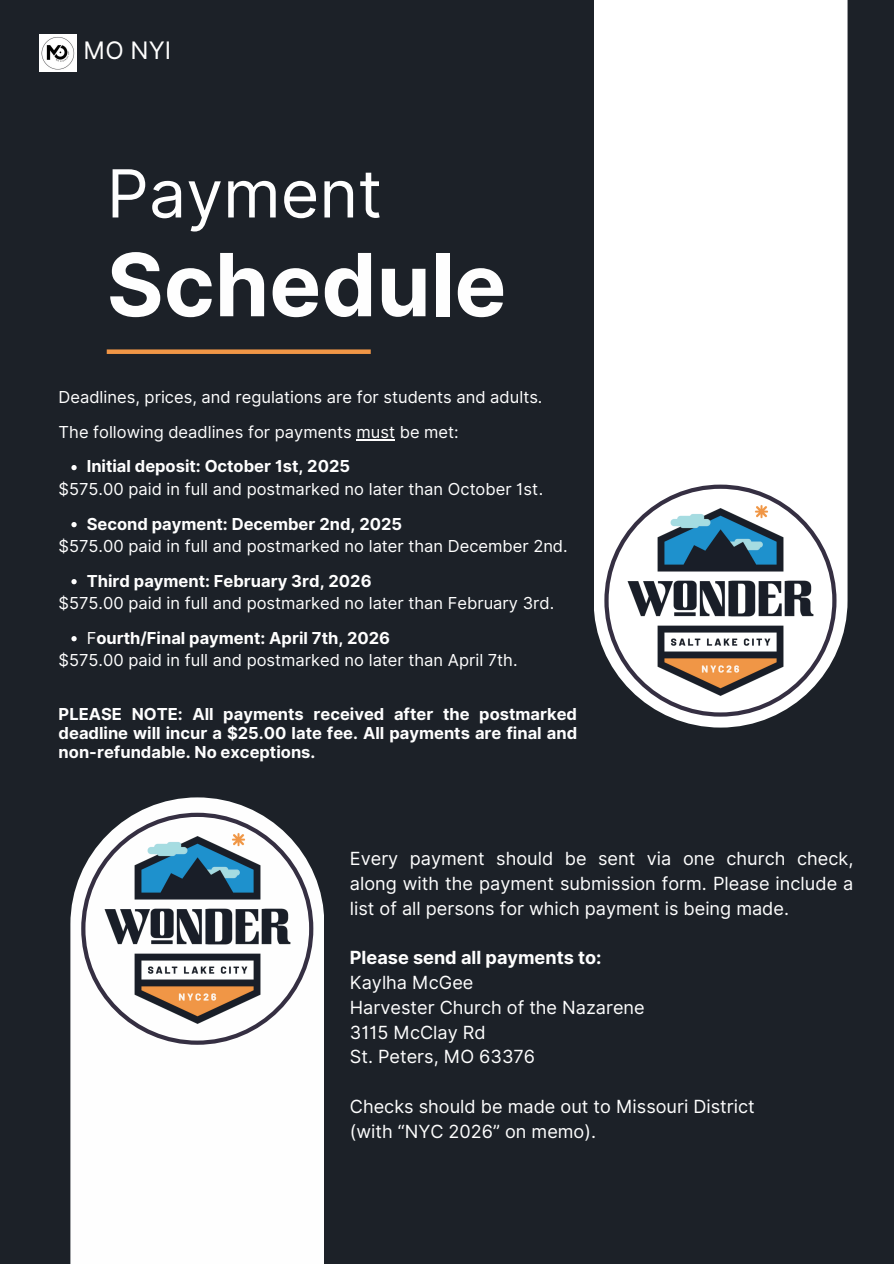
<style>
.page{position:relative;width:894px;height:1264px;background:#fff}
.page>*{position:absolute;margin:0;border:0;box-sizing:border-box;transform-origin:0 0}
.t1{font:700 87px "Inter";color:#fefefe}
.t2{font:66.3px "Inter";color:#fefefe}
.t3{font:24px "Inter";color:#fefefe}
.t4{font:18.15px/24.8px "Inter";color:#fefefe;text-align:justify}
.t5{font:700 18.15px "Inter";color:#fefefe}
.t6{font:16.5px/34.5px "Inter";color:#fefefe}
.t7{font:700 16.5px/19.2px "Inter";color:#fefefe;text-align:justify}
.s1{font-weight:700}
</style>
<div class="page">
<div style="left:0;top:0;width:893px;height:1263px;background:#1c2128"></div>
<div style="left:593px;top:0;width:254px;height:727px;background:#fff"></div>
<div style="left:70px;top:797px;width:254px;height:466px;background:#fefefe"></div>
<svg style="left:604px;top:484px;width:232px;height:232px"></svg>
<svg style="left:81px;top:812px;width:232px;height:232px"></svg>
<hr style="left:356px;top:439px;width:39px;height:2px;background:#fefefe">
<svg style="left:71px;top:465px;width:6px;height:5px"></svg>
<svg style="left:71px;top:522px;width:6px;height:5px"></svg>
<svg style="left:71px;top:579px;width:6px;height:5px"></svg>
<svg style="left:71px;top:636px;width:6px;height:5px"></svg>
<img style="left:40px;top:34px;width:37px;height:37px">
<div style="left:107px;top:349px;width:263px;height:5px;background:#f19646"></div>
<h4 class="t3" style="left:83px;top:36px;width:89px">MO NYI</h4>
<p class="t2" style="left:107px;top:154px;width:277px">Payment</p>
<p class="t1" style="left:107px;top:232px;width:401px">Schedule</p>
<p class="t6" style="left:59px;top:380px;width:485px">Deadlines, prices, and regulations are for students and adults.<br>The following deadlines for payments must be met:</p>
<p class="t7" style="left:87px;top:457px;width:265px">Initial deposit: October 1st, 2025</p>
<p class="t6" style="left:59px;top:472px;width:486px">$575.00 paid in full and postmarked no later than October 1st.</p>
<p class="t7" style="left:87px;top:514px;width:317px">Second payment: December 2nd, 2025</p>
<p class="t6" style="left:59px;top:529px;width:510px">$575.00 paid in full and postmarked no later than December 2nd.</p>
<p class="t7" style="left:87px;top:571px;width:286px">Third payment: February 3rd, 2026</p>
<p class="t6" style="left:87px;top:586px;width:469px;text-indent:-28px">$575.00 paid in full and postmarked no later than February 3rd.<br>F<span class="s1">ourth/Final payment: April 7th, 2026</span></p>
<p class="t6" style="left:59px;top:643px;width:460px">$575.00 paid in full and postmarked no later than April 7th.</p>
<p class="t7" style="left:59px;top:704px;width:520px">PLEASE NOTE: All payments received after the postmarked deadline will incur a $25.00 late fee. All payments are final and non-refundable. No exceptions.</p>
<p class="t4" style="left:350px;top:846px;width:505px">Every payment should be sent via one church check, along with the payment submission form. Please include a list of all persons for which payment is being made.</p>
<p class="t5" style="left:350px;top:946px;width:253px">Please send all payments to:</p>
<p class="t4" style="left:350px;top:970px;width:125px">Kaylha McGee</p>
<p class="t4" style="left:350px;top:994px;width:296px">Harvester Church of the Nazarene</p>
<p class="t4" style="left:350px;top:1019px;width:137px">3115 McClay Rd</p>
<p class="t4" style="left:350px;top:1044px;width:187px">St. Peters, MO 63376</p>
<p class="t4" style="left:350px;top:1093px;width:406px">Checks should be made out to Missouri District</p>
<p class="t4" style="left:350px;top:1118px;width:247px">(with “NYC 2026” on memo).</p>
</div>
